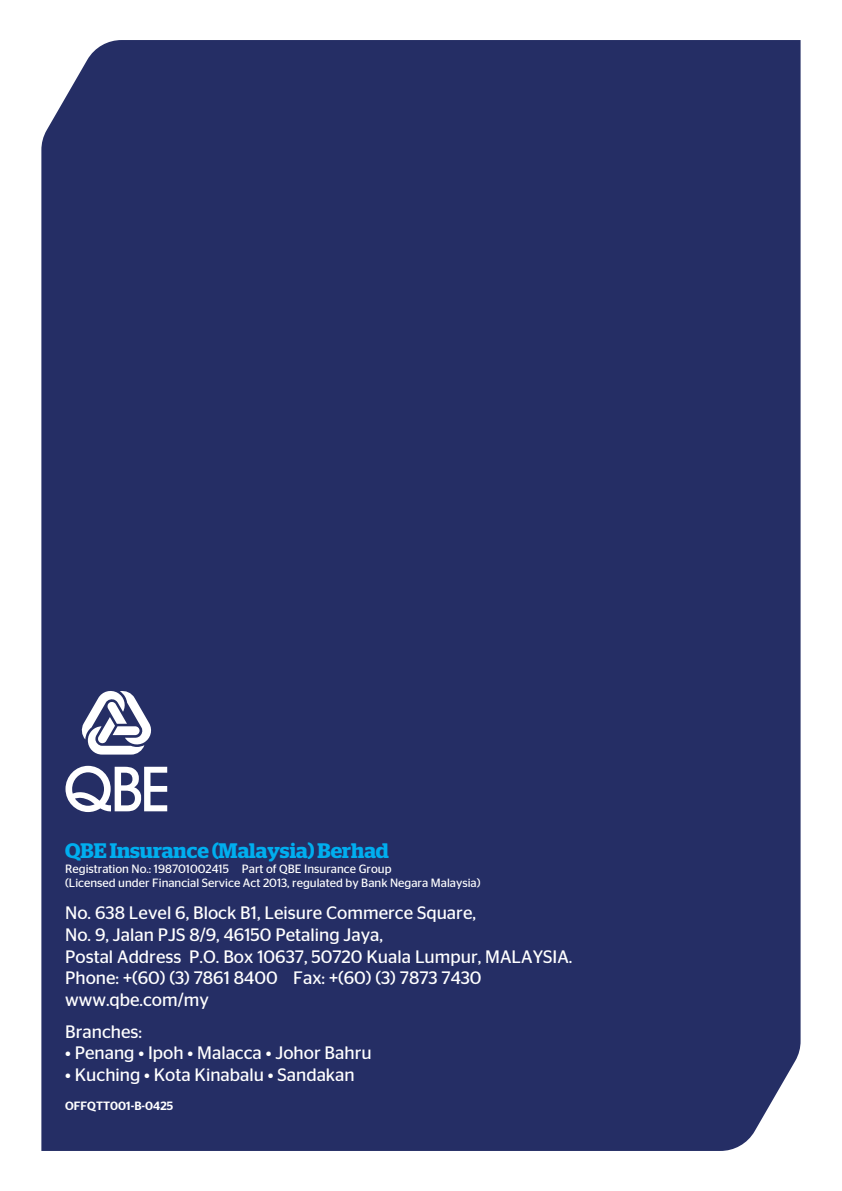
<style>
.page{position:relative;width:842px;height:1191px;background:#fff}
.page>*{position:absolute;margin:0;border:0;box-sizing:border-box;transform-origin:0 0}
.t1{font:600 21px "Stag";color:#00aeef}
.t2{font:18px/21.6px "Stag Sans";color:#fff}
.t3{font:12px/14.4px "Stag Sans";color:#fff}
.t4{font:500 12px "Stag Sans";color:#fff}
</style>
<div class="page">
<div style="left:41px;top:40px;width:760px;height:1111px;background:#252e65"></div>
<svg style="left:81px;top:689px;width:72px;height:65px"></svg>
<svg style="left:65px;top:766px;width:102px;height:46px"></svg>
<p class="t1" style="left:65px;top:838px;width:325px">QBE Insurance (Malaysia) Berhad</p>
<p class="t3" style="left:65px;top:861px;width:417px">Registration No.: 198701002415 Part of QBE Insurance Group<br>(Licensed under Financial Service Act 2013, regulated by Bank Negara Malaysia)</p>
<p class="t2" style="left:65px;top:902px;width:509px">No. 638 Level 6, Block B1, Leisure Commerce Square,<br>No. 9, Jalan PJS 8/9, 46150 Petaling Jaya,<br>Postal Address P.O. Box 10637, 50720 Kuala Lumpur, MALAYSIA.<br>Phone: +(60) (3) 7861 8400 Fax: +(60) (3) 7873 7430 www.qbe.com/my</p>
<p class="t2" style="left:65px;top:1020px;width:78px">Branches:</p>
<p class="t2" style="left:65px;top:1042px;width:308px">• Penang • Ipoh • Malacca • Johor Bahru</p>
<p class="t2" style="left:65px;top:1063px;width:291px">• Kuching • Kota Kinabalu • Sandakan</p>
<p class="t4" style="left:65px;top:1098px;width:109px">OFFQTT001-B-0425</p>
</div>
